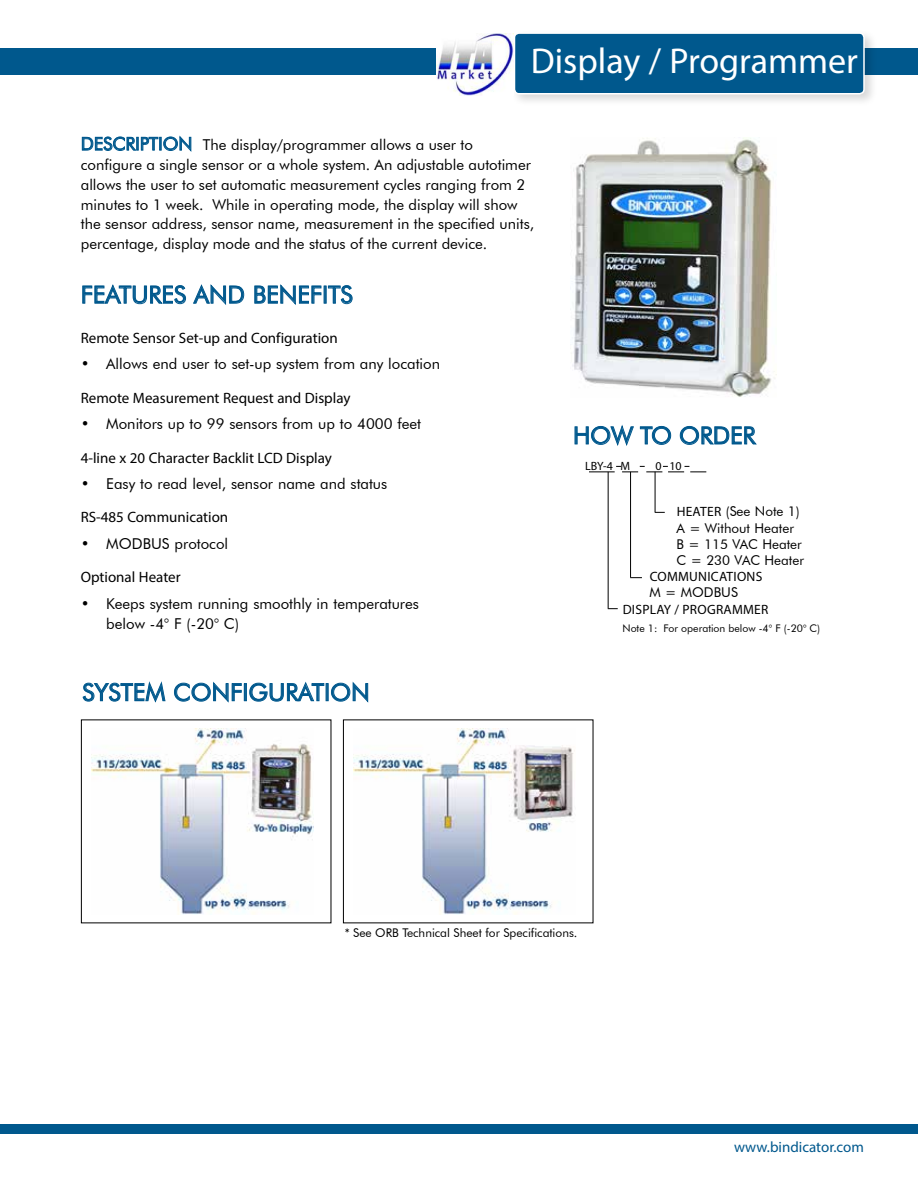
<style>
.page{position:relative;width:918px;height:1188px;background:#fff}
.page>*{position:absolute;margin:0;border:0;box-sizing:border-box;transform-origin:0 0}
.t1{font:36px "Myriad Pro";color:#fff}
.t2{font:24px "Futura BT";color:#00588d}
.t3{font:15px/19.8px "Futura BT";color:#000}
.t4{font:15px "Myriad Pro";color:#000}
.t5{font:15px "Myriad Pro";color:#00588d}
.t6{font:13.5px/16.2px "Futura BT";color:#000}
.t7{font:13.5px "Myriad Pro";letter-spacing:.02em;color:#000}
.t8{font:12px "Futura BT";color:#000}
.t9{font:12px "Myriad Pro";color:#000}
.t10{font:10.5px "Futura BT";color:#000}
.s1{font-size:18px;color:#00588d}
.s2{font-family:"Myriad Pro"}
</style>
<div class="page">
<div style="left:0;top:48px;width:918px;height:27px;background:#00588d"></div>
<div style="left:0;top:1124px;width:918px;height:10px;background:#00588d"></div>
<div style="left:510px;top:29px;width:367px;height:78px;background:#000;opacity:.16"></div>
<div style="left:514px;top:33px;width:350px;height:61px;background:#00588d;border-radius:5px"></div>
<div style="left:514px;top:32px;width:351px;height:63px;border:2px solid #fff;border-radius:5px"></div>
<svg style="left:574px;top:424px;width:60px;height:22px"></svg>
<svg style="left:640px;top:426px;width:31px;height:19px"></svg>
<svg style="left:680px;top:426px;width:77px;height:19px"></svg>
<hr style="left:608px;top:472px;width:1px;height:136px;background:#000">
<hr style="left:630px;top:472px;width:1px;height:105px;background:#000">
<hr style="left:655px;top:472px;width:1px;height:40px;background:#000">
<svg style="left:608px;top:487px;width:57px;height:123px"></svg>
<svg style="left:589px;top:466px;width:117px;height:6px"></svg>
<img style="left:572px;top:138px;width:205px;height:259px">
<svg style="left:82px;top:135px;width:110px;height:17px"></svg>
<svg style="left:82px;top:284px;width:104px;height:20px"></svg>
<svg style="left:193px;top:284px;width:51px;height:21px"></svg>
<svg style="left:254px;top:284px;width:68px;height:21px"></svg>
<svg style="left:328px;top:285px;width:25px;height:19px"></svg>
<svg style="left:82px;top:681px;width:84px;height:22px"></svg>
<svg style="left:174px;top:681px;width:68px;height:22px"></svg>
<div style="left:244px;top:683px;width:3px;height:18px;border:1px solid #00588d"></div>
<svg style="left:249px;top:681px;width:76px;height:21px"></svg>
<svg style="left:331px;top:681px;width:37px;height:22px"></svg>
<img style="left:92px;top:728px;width:222px;height:186px">
<img style="left:354px;top:728px;width:221px;height:186px">
<img style="left:436px;top:34px;width:78px;height:61px">
<h1 class="t1" style="left:531px;top:38px;width:329px">Display / Programmer</h1>
<p class="t3" style="left:81px;top:135px;width:455px"><span class="s1">DESCRIPTION</span> The display/programmer allows a user to configure a single sensor or a whole system. An adjustable autotimer allows the user to set automatic measurement cycles ranging from 2 minutes to 1 week. While in operating mode, the display will show the sensor address, sensor name, measurement in the specified units, percentage, display mode and the status of the current device.</p>
<h2 class="t2" style="left:81px;top:280px;width:274px">FEATURES AND BENEFITS</h2>
<p class="t4" style="left:81px;top:329px;width:259px">Remote Sensor Set-up and Configuration</p>
<p class="t3" style="left:81px;top:354px;width:361px">• Allows end user to set-up system from any location</p>
<p class="t4" style="left:81px;top:388px;width:271px">Remote Measurement Request and Display</p>
<p class="t3" style="left:81px;top:414px;width:342px">• Monitors up to 99 sensors from up to 4000 feet</p>
<p class="t4" style="left:81px;top:448px;width:253px">4-line x 20 Character Backlit LCD Display</p>
<p class="t3" style="left:81px;top:474px;width:308px">• Easy to read level, sensor name and status</p>
<p class="t4" style="left:81px;top:508px;width:149px">RS-485 Communication</p>
<p class="t3" style="left:81px;top:534px;width:149px">• MODBUS protocol</p>
<p class="t4" style="left:81px;top:568px;width:101px">Optional Heater</p>
<p class="t3" style="left:106px;top:593px;width:314px;text-indent:-26px">• Keeps system running smoothly in temperatures below -4° F (-20° C)</p>
<h2 class="t2" style="left:82px;top:678px;width:289px">SYSTEM CONFIGURATION</h2>
<h2 class="t2" style="left:573px;top:421px;width:184px">HOW TO ORDER</h2>
<p class="t9" style="left:585px;top:458px;width:46px">LBY-4 M</p>
<p class="t9" style="left:656px;top:458px;width:28px">0 10</p>
<p class="t6" style="left:677px;top:503px;width:129px"><span class="s2">HEATER</span> (See Note 1)<br>A = Without Heater<br>B = 115 VAC Heater<br>C = 230 VAC Heater</p>
<p class="t7" style="left:650px;top:568px;width:114px">COMMUNICATIONS</p>
<p class="t6" style="left:650px;top:584px;width:90px">M = MODBUS</p>
<p class="t7" style="left:623px;top:601px;width:147px">DISPLAY / PROGRAMMER</p>
<p class="t10" style="left:623px;top:621px;width:199px">Note 1: For operation below -4° F (-20° C)</p>
<p class="t8" style="left:345px;top:926px;width:234px">* See ORB Technical Sheet for Specifications.</p>
<p class="t5" style="left:734px;top:1137px;width:131px">www.bindicator.com</p>
</div>
